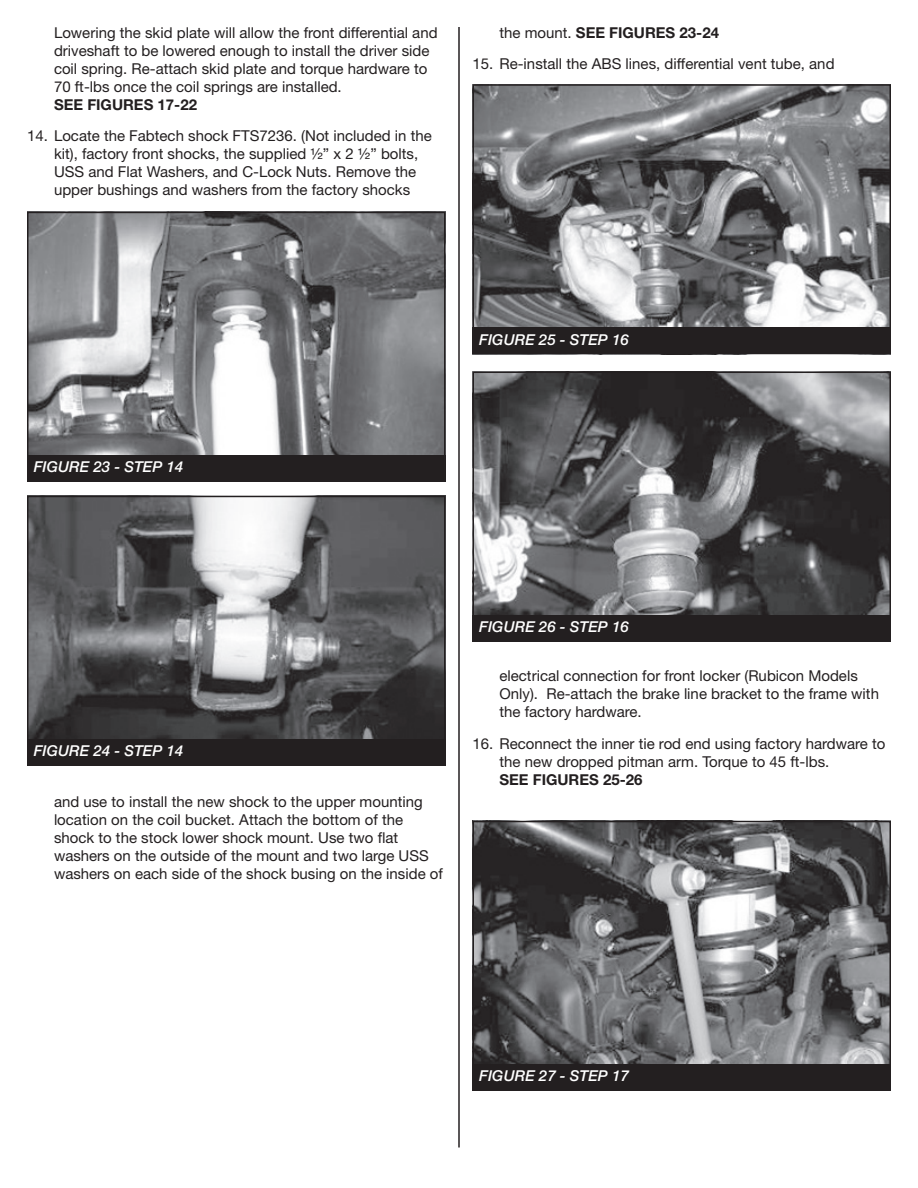
<style>
.page{position:relative;width:918px;height:1188px;background:#fff}
.page>*{position:absolute;margin:0;border:0;box-sizing:border-box;transform-origin:0 0}
.t1{font:15px/18px "Helvetica Neue LT Std";color:#231f20}
.t2{font:italic 500 15px "Helvetica Neue LT Std";color:#fff}
.t3{font:700 15px "Helvetica Neue LT Std";color:#231f20}
.s1{font-weight:400}
</style>
<div class="page">
<hr style="left:458px;top:27px;width:2px;height:1121px;background:#231f20">
<img style="left:30px;top:215px;width:413px;height:240px">
<div style="left:27px;top:212px;width:419px;height:270px;border:2px solid #231f20"></div>
<div style="left:27px;top:455px;width:419px;height:27px;background:#231f20"></div>
<img style="left:30px;top:499px;width:413px;height:240px">
<div style="left:27px;top:496px;width:419px;height:270px;border:2px solid #231f20"></div>
<div style="left:27px;top:739px;width:419px;height:27px;background:#231f20"></div>
<img style="left:475px;top:87px;width:413px;height:240px">
<div style="left:472px;top:84px;width:419px;height:270px;border:2px solid #231f20"></div>
<div style="left:472px;top:327px;width:419px;height:27px;background:#231f20"></div>
<img style="left:475px;top:375px;width:413px;height:240px">
<div style="left:472px;top:372px;width:419px;height:270px;border:2px solid #231f20"></div>
<div style="left:472px;top:615px;width:419px;height:27px;background:#231f20"></div>
<img style="left:475px;top:824px;width:413px;height:240px">
<div style="left:472px;top:821px;width:419px;height:270px;border:2px solid #231f20"></div>
<div style="left:472px;top:1064px;width:419px;height:27px;background:#231f20"></div>
<p class="t1" style="left:54px;top:23px;width:385px">Lowering the skid plate will allow the front differential and driveshaft to be lowered enough to install the driver side coil spring. Re-attach skid plate and torque hardware to 70 ft-lbs once the coil springs are installed.</p>
<p class="t3" style="left:54px;top:95px;width:145px">SEE FIGURES 17-22</p>
<p class="t1" style="left:54px;top:127px;width:379px;text-indent:-27px">14. Locate the Fabtech shock FTS7236. (Not included in the kit), factory front shocks, the supplied ½” x 2 ½” bolts, USS and Flat Washers, and C-Lock Nuts. Remove the upper bushings and washers from the factory shocks</p>
<p class="t3" style="left:500px;top:23px;width:221px"><span class="s1">the mount.</span> SEE FIGURES 23-24</p>
<p class="t1" style="left:473px;top:55px;width:364px">15. Re-install the ABS lines, differential vent tube, and</p>
<p class="t2" style="left:34px;top:458px;width:151px">FIGURE 23 - STEP 14</p>
<p class="t2" style="left:479px;top:330px;width:151px">FIGURE 25 - STEP 16</p>
<p class="t2" style="left:34px;top:742px;width:151px">FIGURE 24 - STEP 14</p>
<p class="t1" style="left:54px;top:793px;width:390px">and use to install the new shock to the upper mounting location on the coil bucket. Attach the bottom of the shock to the stock lower shock mount. Use two flat washers on the outside of the mount and two large USS washers on each side of the shock busing on the inside of</p>
<p class="t2" style="left:479px;top:618px;width:151px">FIGURE 26 - STEP 16</p>
<p class="t1" style="left:500px;top:667px;width:381px">electrical connection for front locker (Rubicon Models<br>Only). Re-attach the brake line bracket to the frame with the factory hardware.</p>
<p class="t1" style="left:499px;top:734px;width:387px;text-indent:-27px">16. Reconnect the inner tie rod end using factory hardware to the new dropped pitman arm. Torque to 45 ft-lbs.</p>
<p class="t3" style="left:499px;top:770px;width:145px">SEE FIGURES 25-26</p>
<p class="t2" style="left:479px;top:1067px;width:151px">FIGURE 27 - STEP 17</p>
</div>
